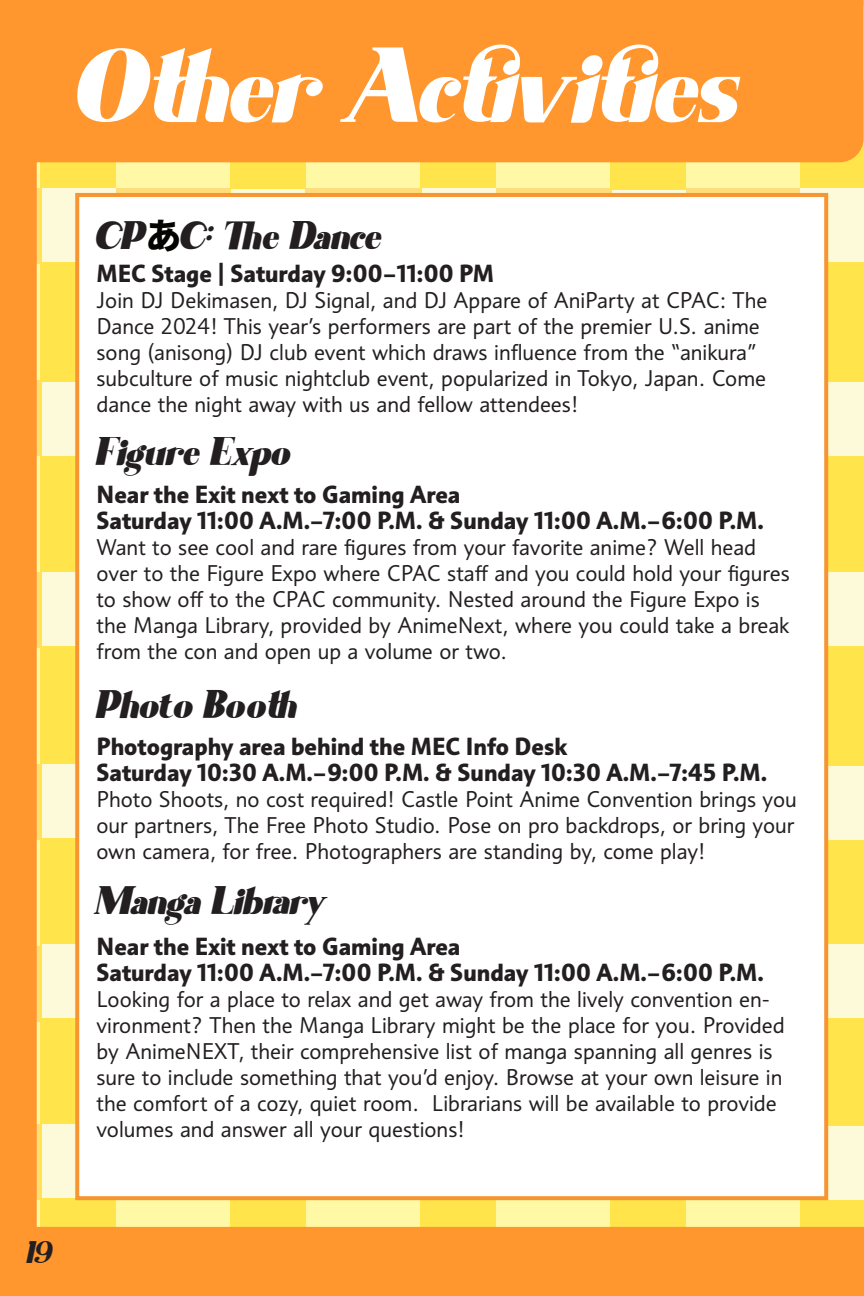
<style>
.page{position:relative;width:864px;height:1296px;background:#fff}
.page>*{position:absolute;margin:0;border:0;box-sizing:border-box;transform-origin:0 0}
.t1{font:italic 96px "Shaqilla";color:#fff}
.t2{font:italic 36px "Shaqilla";letter-spacing:-.005em;color:#231f20}
.t3{font:italic 26px "Shaqilla";color:#231f20}
.t4{font:700 24px "Informa Pro";color:#231f20}
.t5{font:22px/26px "Informa Pro";color:#231f20}
.s1{font-family:"Source Han Sans JP";font-weight:800;font-style:normal;color:#040503}
</style>
<div class="page">
<div style="left:2px;top:0;width:862px;height:1296px;background:#fff8a5"></div>
<div style="left:3px;top:188px;width:861px;height:76px;background:#ffdc7c"></div>
<div style="left:40px;top:0;width:76px;height:1296px;background:#ffe44c"></div>
<div style="left:230px;top:0;width:76px;height:1296px;background:#ffe44c"></div>
<div style="left:420px;top:0;width:76px;height:1296px;background:#ffe44c"></div>
<div style="left:610px;top:0;width:76px;height:1296px;background:#ffe44c"></div>
<div style="left:800px;top:0;width:64px;height:1296px;background:#ffe44c"></div>
<div style="left:231px;top:189px;width:74px;height:74px;background:#fcfad8"></div>
<div style="left:42px;top:188px;width:74px;height:74px;background:#fcfad8"></div>
<div style="left:422px;top:188px;width:74px;height:74px;background:#fcfad8"></div>
<div style="left:612px;top:190px;width:74px;height:74px;background:#fcfad8"></div>
<div style="left:800px;top:188px;width:64px;height:74px;background:#fcfad8"></div>
<div style="left:42px;top:382px;width:74px;height:74px;background:#fcfad8"></div>
<div style="left:42px;top:572px;width:74px;height:74px;background:#fcfad8"></div>
<div style="left:42px;top:764px;width:74px;height:74px;background:#fcfad8"></div>
<div style="left:42px;top:945px;width:74px;height:73px;background:#fcfad8"></div>
<div style="left:42px;top:1124px;width:74px;height:74px;background:#fcfad8"></div>
<div style="left:800px;top:1126px;width:64px;height:74px;background:#fcfad8"></div>
<div style="left:800px;top:945px;width:64px;height:73px;background:#fcfad8"></div>
<div style="left:800px;top:382px;width:64px;height:74px;background:#fcfad8"></div>
<div style="left:800px;top:766px;width:64px;height:74px;background:#fcfad8"></div>
<div style="left:802px;top:572px;width:62px;height:74px;background:#fcfad8"></div>
<div style="left:37px;top:0;width:827px;height:162px;background:#ff962e"></div>
<div style="left:0;top:0;width:37px;height:1227px;background:#ff962e"></div>
<div style="left:0;top:1227px;width:864px;height:69px;background:#ff962e"></div>
<div style="left:75px;top:193px;width:753px;height:1007px;background:#fff;border:4px solid #f79532"></div>
<p class="t1" style="left:78px;top:33px;width:663px">Other Activities</p>
<p class="t2" style="left:96px;top:216px;width:287px">CP<span class="s1">あ</span>C: The Dance</p>
<p class="t4" style="left:96px;top:258px;width:399px">MEC Stage | Saturday 9:00–11:00 PM</p>
<p class="t5" style="left:96px;top:287px;width:673px">Join DJ Dekimasen, DJ Signal, and DJ Appare of AniParty at CPAC: The Dance 2024! This year’s performers are part of the premier U.S. anime song (anisong) DJ club event which draws influence from the “anikura” subculture of music nightclub event, popularized in Tokyo, Japan. Come dance the night away with us and fellow attendees!</p>
<p class="t2" style="left:96px;top:431px;width:196px">Figure Expo</p>
<p class="t4" style="left:96px;top:479px;width:365px">Near the Exit next to Gaming Area</p>
<p class="t4" style="left:96px;top:505px;width:669px">Saturday 11:00 A.M.–7:00 P.M. &amp; Sunday 11:00 A.M.–6:00 P.M.</p>
<p class="t5" style="left:96px;top:534px;width:695px">Want to see cool and rare figures from your favorite anime? Well head over to the Figure Expo where CPAC staff and you could hold your figures to show off to the CPAC community. Nested around the Figure Expo is the Manga Library, provided by AnimeNext, where you could take a break from the con and open up a volume or two.</p>
<p class="t2" style="left:96px;top:684px;width:202px">Photo Booth</p>
<p class="t4" style="left:96px;top:732px;width:472px">Photography area behind the MEC Info Desk</p>
<p class="t4" style="left:96px;top:758px;width:672px">Saturday 10:30 A.M.–9:00 P.M. &amp; Sunday 10:30 A.M.–7:45 P.M.</p>
<p class="t5" style="left:96px;top:786px;width:702px;text-align:justify">Photo Shoots, no cost required! Castle Point Anime Convention brings you our partners, The Free Photo Studio. Pose on pro backdrops, or bring your own camera, for free. Photographers are standing by, come play!</p>
<p class="t2" style="left:96px;top:881px;width:231px">Manga Library</p>
<p class="t4" style="left:96px;top:932px;width:365px">Near the Exit next to Gaming Area</p>
<p class="t4" style="left:96px;top:958px;width:669px">Saturday 11:00 A.M.–7:00 P.M. &amp; Sunday 11:00 A.M.–6:00 P.M.</p>
<p class="t5" style="left:96px;top:986px;width:690px">Looking for a place to relax and get away from the lively convention en&shy;vironment? Then the Manga Library might be the place for you. Provided by AnimeNEXT, their comprehensive list of manga spanning all genres is sure to include something that you’d enjoy. Browse at your own leisure in the comfort of a cozy, quiet room. Librarians will be available to provide volumes and answer all your questions!</p>
<p class="t3" style="left:27px;top:1238px;width:27px">19</p>
</div>
